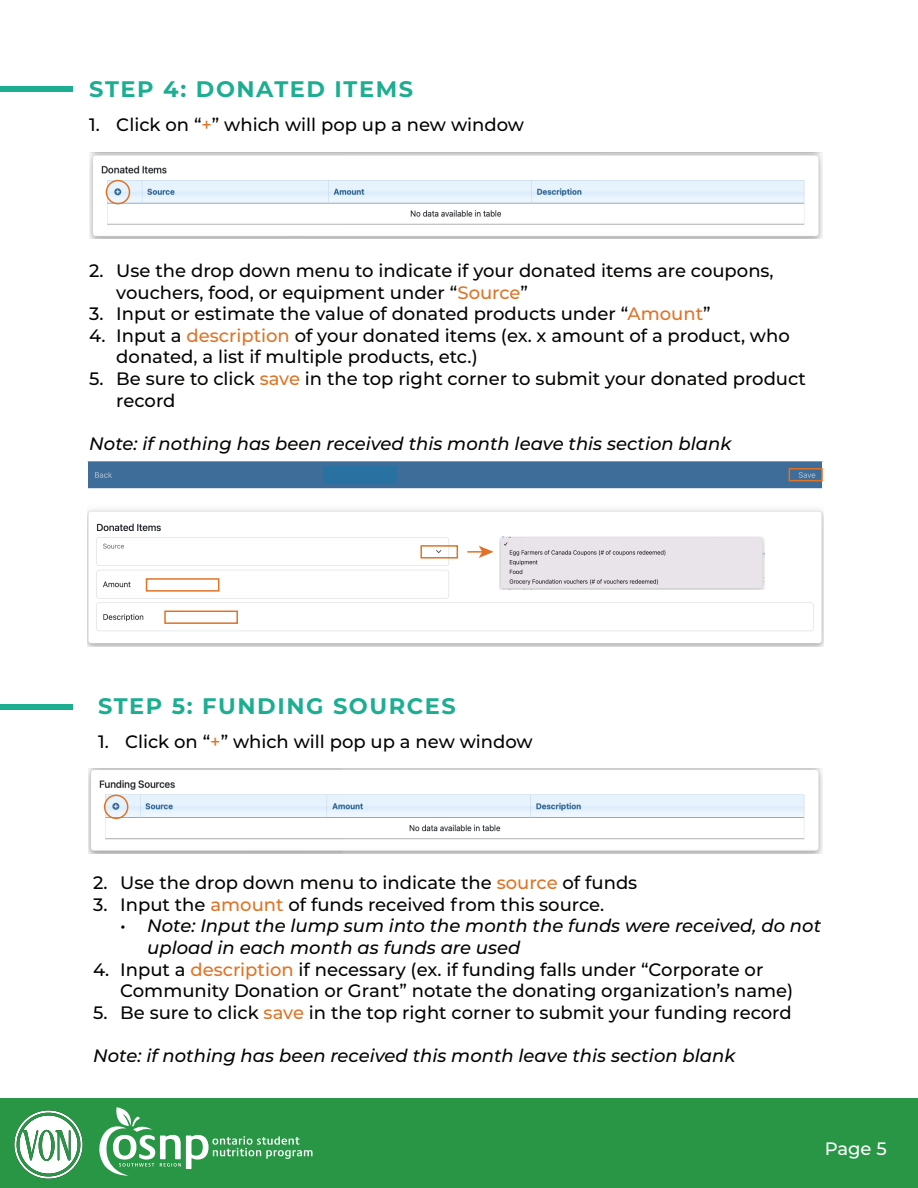
<style>
.page{position:relative;width:918px;height:1188px;background:#fff}
.page>*{position:absolute;margin:0;border:0;box-sizing:border-box;transform-origin:0 0}
.t1{font:700 22.5px "Montserrat";letter-spacing:.07em;color:#1dae92}
.t2{font:500 18px/21.6px "Montserrat";color:#040503}
.t3{font:italic 500 18px/21.6px "Montserrat";color:#040503}
.t4{font:500 18px "Montserrat";color:#fff}
.s1{color:#e07326}
</style>
<div class="page">
<div style="left:0;top:1099px;width:918px;height:89px;background:#299645"></div>
<img style="left:0;top:1098px;width:97px;height:81px">
<svg style="left:94px;top:1107px;width:219px;height:69px"></svg>
<img style="left:89px;top:152px;width:734px;height:86px">
<div style="left:106px;top:180px;width:24px;height:24px;border:2px solid #e07326;border-radius:50%"></div>
<img style="left:89px;top:769px;width:733px;height:85px">
<img style="left:87px;top:461px;width:737px;height:186px">
<img style="left:499px;top:536px;width:265px;height:53px">
<div style="left:420px;top:545px;width:38px;height:14px;border:2px solid #e07326"></div>
<div style="left:146px;top:578px;width:73px;height:14px;border:2px solid #e07326"></div>
<div style="left:789px;top:468px;width:34px;height:13px;border:2px solid #e07326"></div>
<div style="left:164px;top:611px;width:74px;height:13px;border:2px solid #e07326"></div>
<svg style="left:467px;top:546px;width:27px;height:12px"></svg>
<div style="left:324px;top:466px;width:73px;height:17px;background:#2971a0"></div>
<div style="left:104px;top:795px;width:24px;height:24px;border:2px solid #e07326;border-radius:50%"></div>
<div style="left:0;top:704px;width:73px;height:6px;background:#1dae92"></div>
<div style="left:0;top:86px;width:73px;height:6px;background:#1dae92"></div>
<p class="t1" style="left:89px;top:73px;width:325px">STEP 4: DONATED ITEMS</p>
<p class="t2" style="left:89px;top:113px;width:436px">1. Click on “<span class="s1">+</span>” which will pop up a new window</p>
<p class="t2" style="left:116px;top:259px;width:659px;text-indent:-27px">2. Use the drop down menu to indicate if your donated items are coupons, vouchers, food, or equipment under “<span class="s1">Source</span>”</p>
<p class="t2" style="left:89px;top:302px;width:623px">3. Input or estimate the value of donated products under “<span class="s1">Amount</span>”</p>
<p class="t2" style="left:116px;top:324px;width:675px;text-indent:-27px">4. Input a <span class="s1">description</span> of your donated items (ex. x amount of a product, who donated, a list if multiple products, etc.)</p>
<p class="t2" style="left:116px;top:367px;width:691px;text-indent:-27px">5. Be sure to click <span class="s1">save</span> in the top right corner to submit your donated product record</p>
<p class="t3" style="left:89px;top:432px;width:644px">Note: if nothing has been received this month leave this section blank</p>
<p class="t1" style="left:98px;top:690px;width:359px">STEP 5: FUNDING SOURCES</p>
<p class="t2" style="left:98px;top:730px;width:436px">1. Click on “<span class="s1">+</span>” which will pop up a new window</p>
<p class="t2" style="left:93px;top:871px;width:546px">2. Use the drop down menu to indicate the <span class="s1">source</span> of funds</p>
<p class="t2" style="left:93px;top:893px;width:513px">3. Input the <span class="s1">amount</span> of funds received from this source.</p>
<p class="t3" style="left:147px;top:915px;width:675px;text-indent:-27px">• Note: Input the lump sum into the month the funds were received, do not upload in each month as funds are used</p>
<p class="t2" style="left:120px;top:958px;width:675px;text-indent:-27px">4. Input a <span class="s1">description</span> if necessary (ex. if funding falls under “Corporate or<br>Community Donation or Grant” notate the donating organization’s name)</p>
<p class="t2" style="left:93px;top:1001px;width:700px">5. Be sure to click <span class="s1">save</span> in the top right corner to submit your funding record</p>
<p class="t3" style="left:93px;top:1044px;width:644px">Note: if nothing has been received this month leave this section blank</p>
<p class="t4" style="left:825px;top:1136px;width:64px">Page 5</p>
</div>
